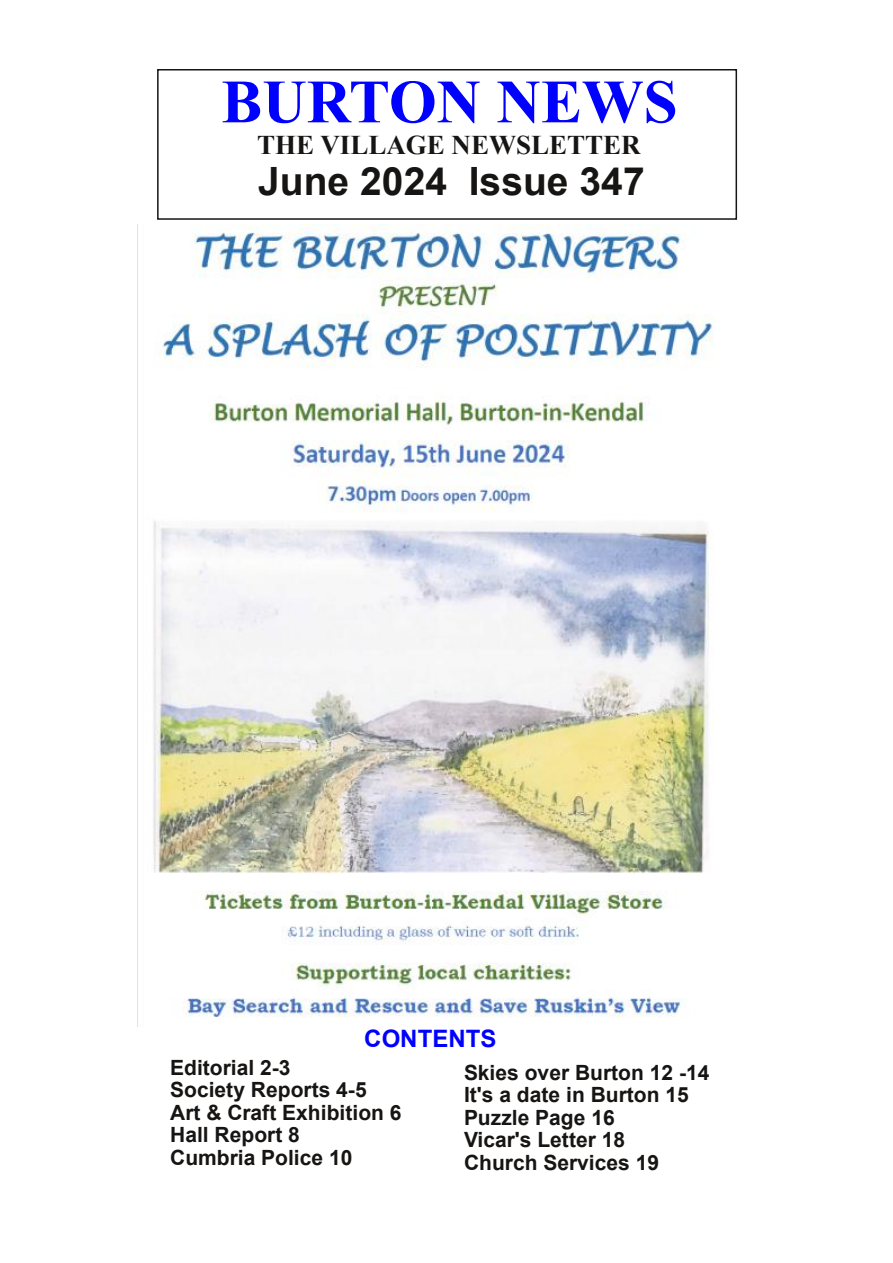
<style>
.page{position:relative;width:893px;height:1263px;background:#fff}
.page>*{position:absolute;margin:0;border:0;box-sizing:border-box;transform-origin:0 0}
.t1{font:700 61.5px "Times New Roman";color:#00f}
.t2{font:700 39px "Arial";color:#171513}
.t3{font:700 27px "Times New Roman";color:#171513}
.t4{font:700 24px "Arial";letter-spacing:.005em;color:#00f}
.t5{font:700 21px/22.5px "Arial";color:#171513}
</style>
<div class="page">
<div style="left:157px;top:69px;width:580px;height:151px;border:2px solid #171513"></div>
<img style="left:137px;top:225px;width:577px;height:802px">
<h1 class="t1" style="left:221px;top:68px;width:458px">BURTON NEWS</h1>
<p class="t3" style="left:257px;top:130px;width:385px">THE VILLAGE NEWSLETTER</p>
<h2 class="t2" style="left:258px;top:160px;width:388px">June 2024 Issue 347</h2>
<p class="t4" style="left:364px;top:1025px;width:134px">CONTENTS</p>
<p class="t5" style="left:170px;top:1056px;width:233px">Editorial 2-3<br>Society Reports 4-5<br>Art &amp; Craft Exhibition 6<br>Hall Report 8<br>Cumbria Police 10</p>
<p class="t5" style="left:464px;top:1061px;width:247px">Skies over Burton 12 -14<br>It's a date in Burton 15<br>Puzzle Page 16<br>Vicar's Letter 18<br>Church Services 19</p>
</div>
